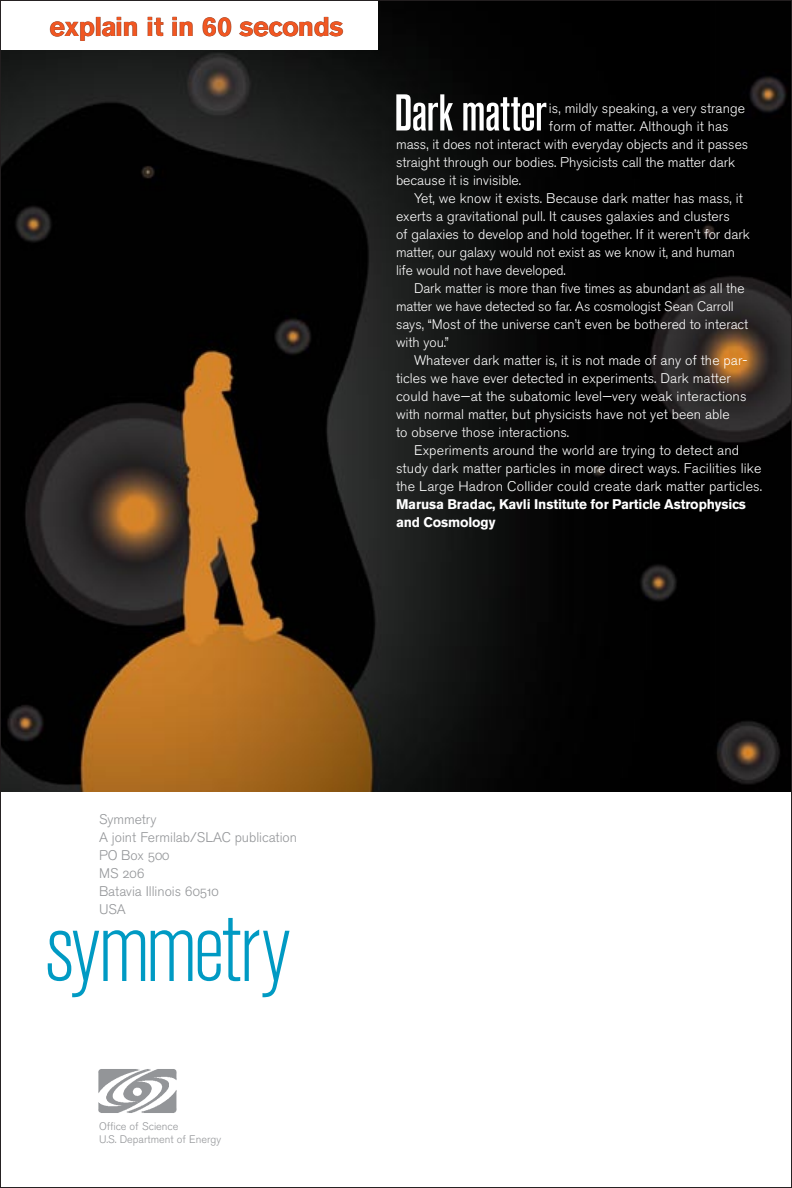
<style>
.page{position:relative;width:792px;height:1188px;background:#fff}
.page>*{position:absolute;margin:0;border:0;box-sizing:border-box;transform-origin:0 0}
.t1{font:300 condensed 99.75px "Akzidenz Grotesk BE";letter-spacing:-.025em;color:#009ac3}
.t2{font:500 condensed 51.15px "Akzidenz Grotesk BE";letter-spacing:-.015em;color:#fff}
.t3{font:700 27px "Akzidenz Grotesk BE";letter-spacing:-.02em;color:#f15722}
.t4{font:13.8px/18px "Akzidenz Grotesk BE Light Os F";letter-spacing:.005em;color:#fff}
.t5{font:13.8px/18px "Akzidenz Grotesk BE Light Os F";color:#939598}
.t6{font:700 13.8px/18px "Akzidenz Grotesk BE";letter-spacing:-.01em;color:#fff}
.t7{font:13.65px "Akzidenz Grotesk BE Light Os F";letter-spacing:-.01em;color:#fff}
.t8{font:10.8px/13.5px "Akzidenz Grotesk BE Light Os F";color:#939598}
</style>
<div class="page">
<img style="left:2px;top:2px;width:788px;height:790px">
<div style="left:0;top:0;width:377px;height:50px;background:#fff"></div>
<img style="left:98px;top:1069px;width:79px;height:44px">
<h3 class="t3" style="left:50px;top:11px;width:296px">explain it in 60 seconds</h3>
<h2 class="t2" style="left:394px;top:85px;width:154px">Dark matter</h2>
<p class="t4" style="left:549px;top:99px;width:198px">is, mildly speaking, a very strange</p>
<p class="t4" style="left:549px;top:117px;width:181px">form of matter. Although it has</p>
<p class="t4" style="left:396px;top:135px;width:354px">mass, it does not interact with everyday objects and it passes</p>
<p class="t4" style="left:396px;top:153px;width:341px">straight through our bodies. Physicists call the matter dark</p>
<p class="t4" style="left:396px;top:171px;width:127px">because it is invisible.</p>
<p class="t4" style="left:414px;top:189px;width:330px">Yet, we know it exists. Because dark matter has mass, it</p>
<p class="t4" style="left:396px;top:207px;width:335px">exerts a gravitational pull. It causes galaxies and clusters</p>
<p class="t4" style="left:396px;top:225px;width:355px">of galaxies to develop and hold together. If it weren’t for dark</p>
<p class="t4" style="left:396px;top:243px;width:340px">matter, our galaxy would not exist as we know it, and human</p>
<p class="t4" style="left:396px;top:261px;width:171px">life would not have developed.</p>
<p class="t4" style="left:414px;top:279px;width:332px">Dark matter is more than five times as abundant as all the</p>
<p class="t7" style="left:396px;top:298px;width:339px">matter we have detected so far. As cosmologist Sean Carroll</p>
<p class="t4" style="left:396px;top:315px;width:354px">says, “Most of the universe can’t even be bothered to interact with you.”</p>
<p class="t4" style="left:396px;top:351px;width:353px;text-indent:18px">Whatever dark matter is, it is not made of any of the par&shy;ticles we have ever detected in experiments. Dark matter could have—at the subatomic level—very weak interactions with normal matter, but physicists have not yet been able<br>to observe those interactions.</p>
<p class="t4" style="left:396px;top:441px;width:368px;text-align:center">Experiments around the world are trying to detect and<br>study dark matter particles in more direct ways. Facilities like the Large Hadron Collider could create dark matter particles.</p>
<p class="t6" style="left:396px;top:495px;width:352px">Marusa Bradac, Kavli Institute for Particle Astrophysics and Cosmology</p>
<p class="t5" style="left:99px;top:810px;width:199px">Symmetry<br>A joint Fermilab/SLAC publication<br>PO Box 500<br>MS 206<br>Batavia Illinois 60510<br>USA</p>
<h1 class="t1" style="left:45px;top:893px;width:247px">symmetry</h1>
<p class="t8" style="left:99px;top:1119px;width:124px">Office of Science<br>U.S. Department of Energy</p>
</div>
